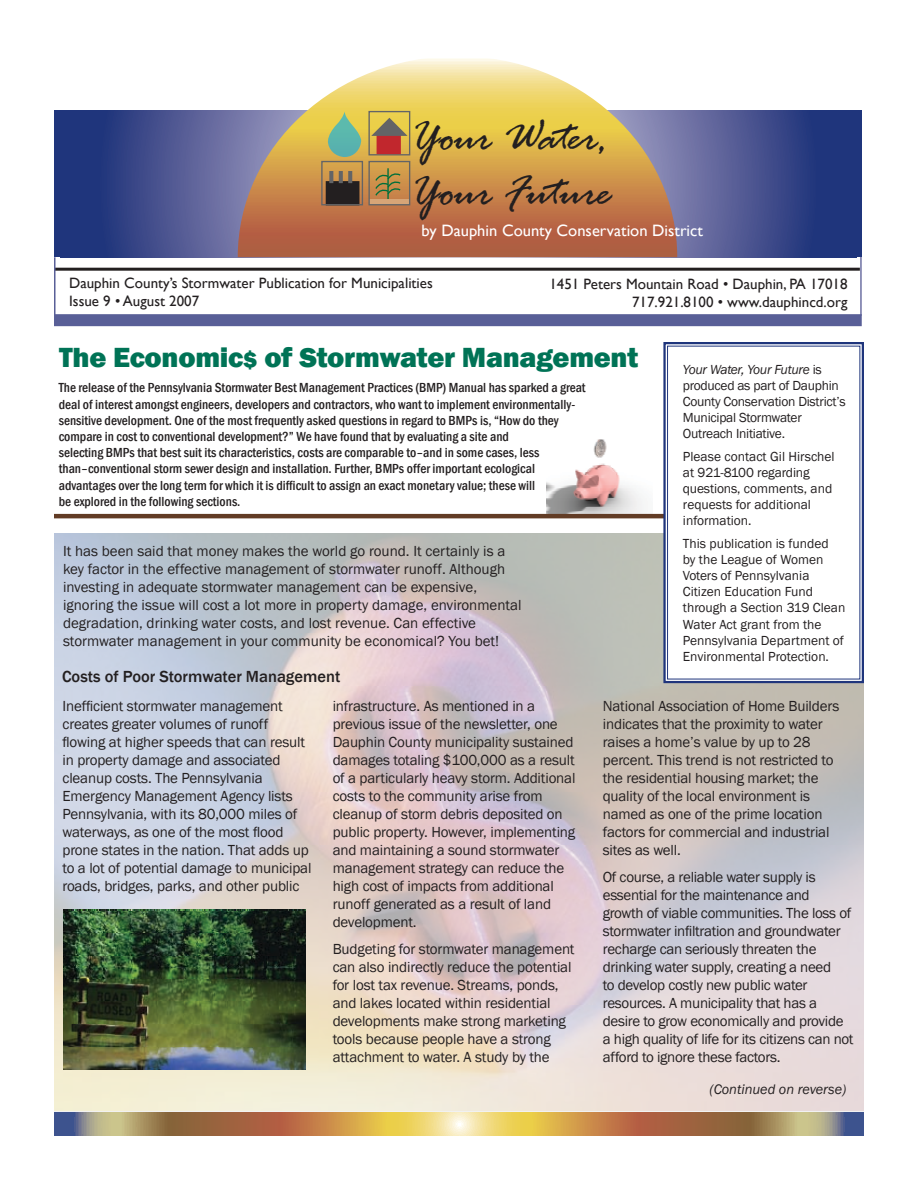
<style>
.page{position:relative;width:918px;height:1188px;background:#fff}
.page>*{position:absolute;margin:0;border:0;box-sizing:border-box;transform-origin:0 0}
.t1{font:italic 45.9px/55.1px "Rage";letter-spacing:-.005em;color:#231f20}
.t2{font:800 28.5px "Franklin Gothic";letter-spacing:-.01em;color:#007356}
.t3{font:16.5px "Gill Sans";color:#fff}
.t4{font:500 16.5px "Franklin Gothic";color:#231f20}
.t5{font:15px/18px "Franklin Gothic";letter-spacing:-.01em;color:#231f20}
.t6{font:15px/18px "Gill Sans";color:#231f20}
.t7{font:italic 14.25px "Franklin Gothic";color:#231f20}
.t8{font:500 condensed 13.5px/16.2px "Franklin Gothic";color:#231f20}
.t9{font:13.5px/16.2px "Franklin Gothic";color:#231f20}
.t10{font:13.5px/16.2px "Franklin Gothic";letter-spacing:-.02em;color:#231f20}
.s1{font-size:24px}
.s2{font-style:italic}
</style>
<div class="page">
<img style="left:546px;top:439px;width:98px;height:74px">
<svg style="left:54px;top:110px;width:808px;height:147px;background:#424e8c"></svg>
<svg style="left:238px;top:58px;width:439px;height:199px;background:#d1a672"></svg>
<hr style="left:54px;top:268px;width:806px;height:3px;background:#231f20">
<div style="left:54px;top:314px;width:808px;height:12px;background:#595f97"></div>
<hr style="left:54px;top:257px;width:2px;height:58px;background:#595f97">
<svg style="left:54px;top:1113px;width:810px;height:22px;background:#b7915d"></svg>
<svg style="left:328px;top:112px;width:33px;height:45px"></svg>
<div style="left:368px;top:111px;width:42px;height:44px;border:1px solid #636466"></div>
<div style="left:328px;top:183px;width:29px;height:20px;background:#231f20"></div>
<div style="left:326px;top:181px;width:33px;height:24px;border:4px solid #231f20"></div>
<svg style="left:348px;top:171px;width:4px;height:12px"></svg>
<svg style="left:339px;top:171px;width:4px;height:12px"></svg>
<svg style="left:329px;top:171px;width:4px;height:12px"></svg>
<div style="left:379px;top:135px;width:20px;height:17px;background:#c1272d"></div>
<div style="left:377px;top:133px;width:24px;height:21px;border:4px solid #c1272d"></div>
<svg style="left:371px;top:118px;width:37px;height:18px"></svg>
<hr style="left:387px;top:168px;width:2px;height:33px;background:#006f3b">
<svg style="left:374px;top:173px;width:28px;height:24px"></svg>
<div style="left:370px;top:199px;width:40px;height:6px;background:#d7a577"></div>
<div style="left:368px;top:161px;width:42px;height:44px;border:1px solid #636466"></div>
<div style="left:321px;top:161px;width:42px;height:44px;border:1px solid #636466"></div>
<hr style="left:54px;top:514px;width:610px;height:4px;background:#623c25">
<img style="left:54px;top:533px;width:810px;height:578px">
<svg style="left:662px;top:342px;width:202px;height:342px"></svg>
<div style="left:667px;top:346px;width:193px;height:333px;border:1px solid #1f357c"></div>
<img style="left:63px;top:910px;width:243px;height:159px">
<h1 class="t1" style="left:408px;top:113px;width:204px">Your Water,<br>Your Future</h1>
<p class="t3" style="left:421px;top:220px;width:283px">by Dauphin County Conservation District</p>
<p class="t6" style="left:69px;top:274px;width:365px">Dauphin County’s Stormwater Publication for Municipalities<br>Issue 9 • August 2007</p>
<p class="t6" style="left:549px;top:275px;width:300px;text-align:right">1451 Peters Mountain Road • Dauphin, PA 17018<br>717.921.8100 • www.dauphincd.org</p>
<h2 class="t2" style="left:59px;top:339px;width:581px">The Economic<span class="s1">$</span> of Stormwater Management</h2>
<p class="t10" style="left:683px;top:361px;width:164px"><span class="s2">Your Water, Your Future</span> is produced as part of Dauphin<br>County Conservation District’s<br>Municipal Stormwater<br>Outreach Initiative.</p>
<p class="t9" style="left:683px;top:448px;width:153px">Please contact Gil Hirschel at 921-8100 regarding questions, comments, and requests for additional information.</p>
<p class="t9" style="left:683px;top:535px;width:164px">This publication is funded<br>by the League of Women<br>Voters of Pennsylvania<br>Citizen Education Fund through a Section 319 Clean<br>Water Act grant from the<br>Pennsylvania Department of<br>Environmental Protection.</p>
<p class="t8" style="left:59px;top:380px;width:528px">The release of the Pennsylvania Stormwater Best Management Practices (BMP) Manual has sparked a great deal of interest amongst engineers, developers and contractors, who want to implement environmentally&shy;sensitive development. One of the most frequently asked questions in regard to BMPs is, “How do they compare in cost to conventional development?” We have found that by evaluating a site and<br>selecting BMPs that best suit its characteristics, costs are comparable to–and in some cases, less than–conventional storm sewer design and installation. Further, BMPs offer important ecological advantages over the long term for which it is difficult to assign an exact monetary value; these will<br>be explored in the following sections.</p>
<p class="t5" style="left:63px;top:542px;width:460px">It has been said that money makes the world go round. It certainly is a key factor in the effective management of stormwater runoff. Although investing in adequate stormwater management can be expensive, ignoring the issue will cost a lot more in property damage, environmental degradation, drinking water costs, and lost revenue. Can effective stormwater management in your community be economical? You bet!</p>
<p class="t4" style="left:62px;top:666px;width:280px">Costs of Poor Stormwater Management</p>
<p class="t5" style="left:63px;top:697px;width:251px">Inefficient stormwater management creates greater volumes of runoff flowing at higher speeds that can result in property damage and associated cleanup costs. The Pennsylvania Emergency Management Agency lists Pennsylvania, with its 80,000 miles of waterways, as one of the most flood prone states in the nation. That adds up to a lot of potential damage to municipal roads, bridges, parks, and other public</p>
<p class="t5" style="left:333px;top:697px;width:244px">infrastructure. As mentioned in a previous issue of the newsletter, one Dauphin County municipality sustained damages totaling $100,000 as a result of a particularly heavy storm. Additional costs to the community arise from cleanup of storm debris deposited on public property. However, implementing and maintaining a sound stormwater management strategy can reduce the high cost of impacts from additional runoff generated as a result of land development.</p>
<p class="t5" style="left:333px;top:940px;width:243px">Budgeting for stormwater management can also indirectly reduce the potential for lost tax revenue. Streams, ponds, and lakes located within residential developments make strong marketing tools because people have a strong attachment to water. A study by the</p>
<p class="t5" style="left:603px;top:697px;width:238px">National Association of Home Builders indicates that the proximity to water raises a home’s value by up to 28 percent. This trend is not restricted to the residential housing market; the quality of the local environment is named as one of the prime location factors for commercial and industrial sites as well.</p>
<p class="t5" style="left:603px;top:868px;width:252px">Of course, a reliable water supply is essential for the maintenance and growth of viable communities. The loss of stormwater infiltration and groundwater recharge can seriously threaten the drinking water supply, creating a need<br>to develop costly new public water resources. A municipality that has a desire to grow economically and provide a high quality of life for its citizens can not afford to ignore these factors.</p>
<p class="t7" style="left:710px;top:1081px;width:138px">(Continued on reverse)</p>
</div>
